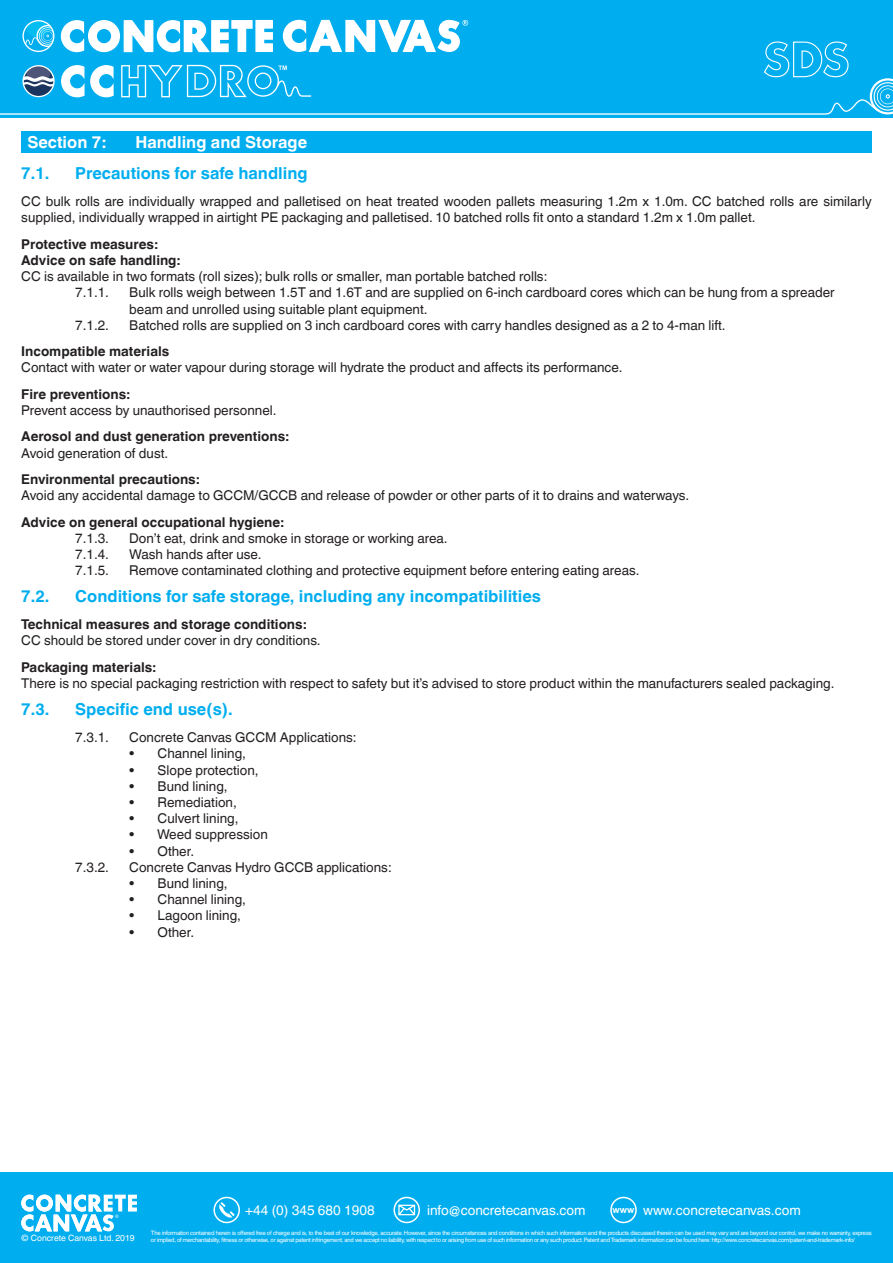
<style>
.page{position:relative;width:893px;height:1263px;background:#fff}
.page>*{position:absolute;margin:0;border:0;box-sizing:border-box;transform-origin:0 0}
.t1{font:700 16.5px "Helvetica World";color:#00aeef}
.t2{font:700 16.5px "Helvetica World";color:#fff}
.t3{font:13.65px "Helvetica World";color:#fff}
.t4{font:13.5px/16.2px "Helvetica World";color:#231f20}
.t5{font:700 13.5px "Helvetica World";color:#231f20}
.t6{font:8.7px "Helvetica World";color:#fff}
.t7{font:6px/6.9px "Helvetica World";letter-spacing:-.04em;color:#fff}
.s1{font-family:"Arial";font-weight:700;font-size:9.3px}
</style>
<div class="page">
<div style="left:0;top:0;width:893px;height:117px;background:#00aeef"></div>
<div style="left:0;top:1173px;width:893px;height:90px;background:#00aeef"></div>
<div style="left:213px;top:1197px;width:27px;height:26px;border:2px solid #fff;border-radius:50%"></div>
<svg style="left:217px;top:1202px;width:18px;height:18px"></svg>
<div style="left:610px;top:1197px;width:27px;height:26px;border:2px solid #fff;border-radius:50%"></div>
<div style="left:393px;top:1197px;width:27px;height:26px;border:2px solid #fff;border-radius:50%"></div>
<svg style="left:397px;top:1203px;width:19px;height:13px"></svg>
<svg style="left:21px;top:1194px;width:116px;height:37px"></svg>
<svg style="left:0;top:20px;width:893px;height:95px"></svg>
<div style="left:21px;top:132px;width:851px;height:21px;background:#00aeef"></div>
<p class="t2" style="left:27px;top:133px;width:80px">Section 7:</p>
<p class="t2" style="left:135px;top:133px;width:173px">Handling and Storage</p>
<p class="t1" style="left:21px;top:164px;width:30px">7.1.</p>
<p class="t1" style="left:75px;top:164px;width:234px">Precautions for safe handling</p>
<p class="t4" style="left:21px;top:193px;width:852px">CC bulk rolls are individually wrapped and palletised on heat treated wooden pallets measuring 1.2m x 1.0m. CC batched rolls are similarly supplied, individually wrapped in airtight PE packaging and palletised. 10 batched rolls fit onto a standard 1.2m x 1.0m pallet.</p>
<p class="t5" style="left:21px;top:236px;width:138px">Protective measures:</p>
<p class="t5" style="left:21px;top:252px;width:161px">Advice on safe handling:</p>
<p class="t4" style="left:21px;top:268px;width:528px">CC is available in two formats (roll sizes); bulk rolls or smaller, man portable batched rolls:</p>
<p class="t4" style="left:75px;top:285px;width:35px">7.1.1.</p>
<p class="t4" style="left:129px;top:285px;width:707px">Bulk rolls weigh between 1.5T and 1.6T and are supplied on 6-inch cardboard cores which can be hung from a spreader beam and unrolled using suitable plant equipment.</p>
<p class="t4" style="left:75px;top:317px;width:35px">7.1.2.</p>
<p class="t4" style="left:129px;top:317px;width:598px">Batched rolls are supplied on 3 inch cardboard cores with carry handles designed as a 2 to 4-man lift.</p>
<p class="t5" style="left:21px;top:344px;width:150px">Incompatible materials</p>
<p class="t4" style="left:21px;top:360px;width:603px">Contact with water or water vapour during storage will hydrate the product and affects its performance.</p>
<p class="t5" style="left:21px;top:386px;width:110px">Fire preventions:</p>
<p class="t4" style="left:21px;top:402px;width:257px">Prevent access by unauthorised personnel.</p>
<p class="t5" style="left:21px;top:429px;width:269px">Aerosol and dust generation preventions:</p>
<p class="t4" style="left:21px;top:445px;width:149px">Avoid generation of dust.</p>
<p class="t5" style="left:21px;top:471px;width:180px">Environmental precautions:</p>
<p class="t4" style="left:21px;top:487px;width:669px">Avoid any accidental damage to GCCM/GCCB and release of powder or other parts of it to drains and waterways.</p>
<p class="t5" style="left:21px;top:514px;width:264px">Advice on general occupational hygiene:</p>
<p class="t4" style="left:75px;top:530px;width:35px">7.1.3.</p>
<p class="t4" style="left:129px;top:530px;width:320px">Don’t eat, drink and smoke in storage or working area.</p>
<p class="t4" style="left:75px;top:546px;width:35px">7.1.4.</p>
<p class="t4" style="left:129px;top:546px;width:134px">Wash hands after use.</p>
<p class="t4" style="left:75px;top:562px;width:35px">7.1.5.</p>
<p class="t4" style="left:129px;top:562px;width:512px">Remove contaminated clothing and protective equipment before entering eating areas.</p>
<p class="t1" style="left:21px;top:587px;width:30px">7.2.</p>
<p class="t1" style="left:75px;top:587px;width:467px">Conditions for safe storage, including any incompatibilities</p>
<p class="t5" style="left:21px;top:616px;width:287px">Technical measures and storage conditions:</p>
<p class="t4" style="left:21px;top:632px;width:301px">CC should be stored under cover in dry conditions.</p>
<p class="t5" style="left:21px;top:659px;width:136px">Packaging materials:</p>
<p class="t4" style="left:21px;top:675px;width:815px">There is no special packaging restriction with respect to safety but it’s advised to store product within the manufacturers sealed packaging.</p>
<p class="t1" style="left:21px;top:700px;width:30px">7.3.</p>
<p class="t1" style="left:75px;top:700px;width:159px">Specific end use(s).</p>
<p class="t4" style="left:75px;top:729px;width:35px">7.3.1.</p>
<p class="t4" style="left:129px;top:729px;width:229px">Concrete Canvas GCCM Applications:</p>
<p class="t4" style="left:129px;top:745px;width:118px">• Channel lining,</p>
<p class="t4" style="left:129px;top:762px;width:131px">• Slope protection,</p>
<p class="t4" style="left:129px;top:778px;width:100px">• Bund lining,</p>
<p class="t4" style="left:129px;top:794px;width:109px">• Remediation,</p>
<p class="t4" style="left:129px;top:810px;width:111px">• Culvert lining,</p>
<p class="t4" style="left:129px;top:826px;width:140px">• Weed suppression</p>
<p class="t4" style="left:129px;top:843px;width:66px">• Other.</p>
<p class="t4" style="left:75px;top:859px;width:35px">7.3.2.</p>
<p class="t4" style="left:129px;top:859px;width:264px">Concrete Canvas Hydro GCCB applications:</p>
<p class="t4" style="left:129px;top:875px;width:100px">• Bund lining,</p>
<p class="t4" style="left:129px;top:891px;width:118px">• Channel lining,</p>
<p class="t4" style="left:129px;top:907px;width:113px">• Lagoon lining,</p>
<p class="t4" style="left:129px;top:924px;width:66px">• Other.</p>
<p class="t3" style="left:245px;top:1202px;width:131px">+44 (0) 345 680 1908</p>
<p class="t3" style="left:427px;top:1202px;width:160px">info@concretecanvas.com</p>
<p class="t3" style="left:613px;top:1202px;width:190px"><span class="s1">www</span> www.concretecanvas.com</p>
<p class="t6" style="left:21px;top:1233px;width:115px">© Concrete Canvas Ltd. 2019</p>
<p class="t7" style="left:151px;top:1229px;width:722px">The information contained herein is offered free of charge and is, to the best of our knowledge, accurate. However, since the circumstances and conditions in which such information and the products discussed therein can be used may vary and are beyond our control, we make no warranty, express or implied, of merchantability, fitness or otherwise, or against patent infringement, and we accept no liability, with respect to or arising from use of such information or any such product. Patent and Trademark information can be found here: http://www.concretecanvas.com/patent-and-trademark-info/</p>
</div>
